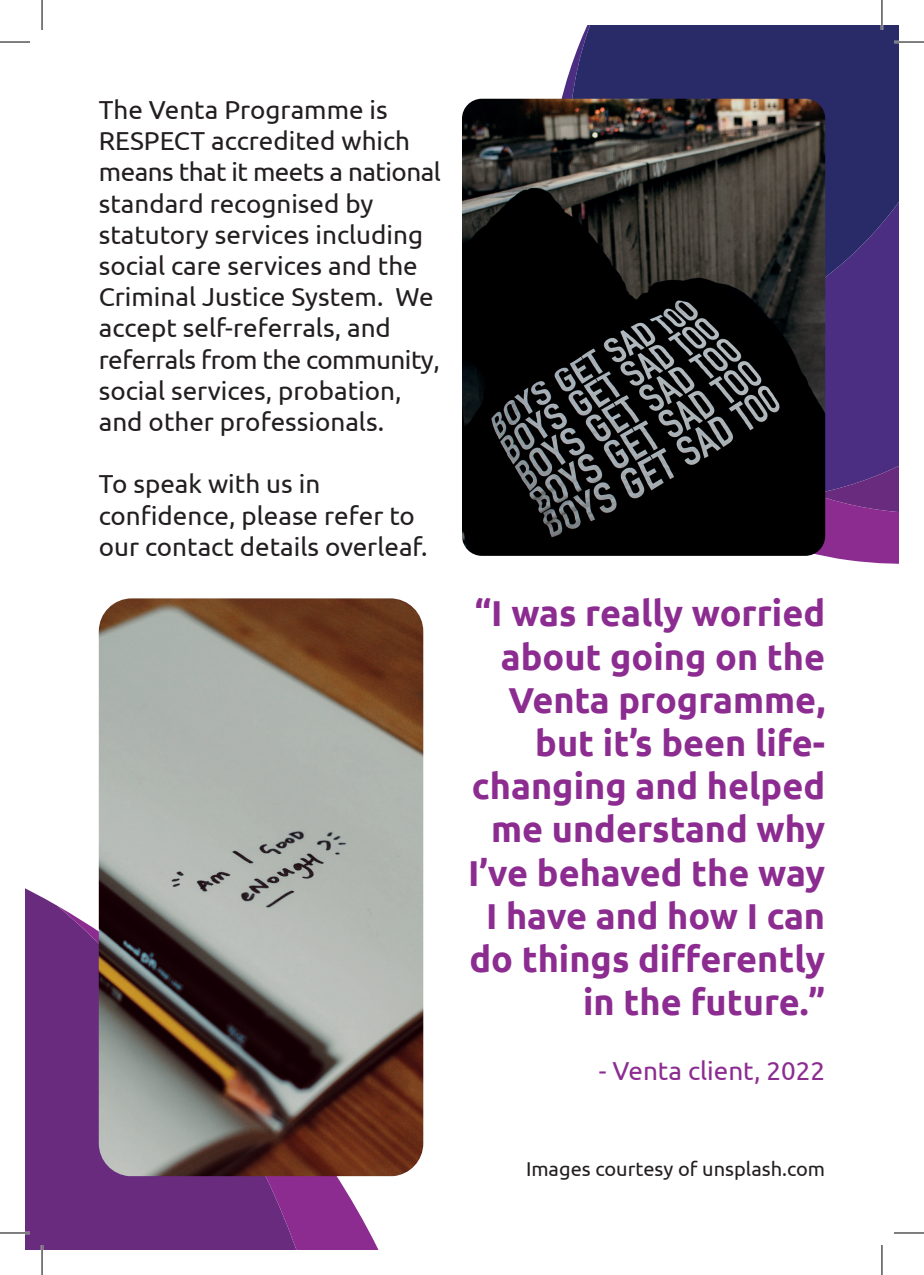
<style>
.page{position:relative;width:924px;height:1275px;background:#fff}
.page>*{position:absolute;margin:0;border:0;box-sizing:border-box;transform-origin:0 0}
.t1{font:700 36px/43.2px "Ubuntu";color:#8c2c91;text-align:right}
.t2{font:26px/31.2px "Ubuntu";color:#231f20}
.t3{font:26px "Ubuntu";color:#8c2c91}
.t4{font:20px "Ubuntu";color:#231f20}
</style>
<div class="page">
<svg style="left:548px;top:76px;width:350px;height:488px"></svg>
<svg style="left:568px;top:25px;width:330px;height:325px;background:#332f6f"></svg>
<img style="left:462px;top:99px;width:362px;height:457px">
<svg style="left:25px;top:797px;width:74px;height:453px;fill:#682b7d"></svg>
<svg style="left:57px;top:906px;width:367px;height:344px;background:#834992"></svg>
<img style="left:99px;top:598px;width:324px;height:578px">
<hr style="left:893px;top:41px;width:30px;height:2px;background:#fff">
<hr style="left:0;top:1231px;width:30px;height:3px;background:#fff">
<hr style="left:41px;top:1245px;width:2px;height:30px;background:#fff">
<hr style="left:880px;top:0;width:2px;height:30px;background:#fff">
<hr style="left:0;top:42px;width:30px;height:1px;background:#000">
<hr style="left:893px;top:42px;width:30px;height:1px;background:#000">
<hr style="left:0;top:1232px;width:30px;height:1px;background:#000">
<hr style="left:893px;top:1232px;width:30px;height:1px;background:#000">
<hr style="left:42px;top:0;width:1px;height:30px;background:#000">
<hr style="left:42px;top:1245px;width:1px;height:30px;background:#000">
<hr style="left:881px;top:0;width:1px;height:30px;background:#000">
<hr style="left:881px;top:1245px;width:1px;height:30px;background:#000">
<p class="t2" style="left:99px;top:93px;width:343px">The Venta Programme is<br>RESPECT accredited which means that it meets a national standard recognised by statutory services including social care services and the<br>Criminal Justice System. We accept self-referrals, and referrals from the community, social services, probation, and other professionals.</p>
<p class="t2" style="left:99px;top:468px;width:330px">To speak with us in confidence, please refer to our contact details overleaf.</p>
<p class="t1" style="left:468px;top:591px;width:358px">“I was really worried about going on the<br>Venta programme, but it’s been life&shy;changing and helped me understand why<br>I’ve behaved the way<br>I have and how I can do things differently in the future.”</p>
<p class="t3" style="left:598px;top:1055px;width:228px">- Venta client, 2022</p>
<p class="t4" style="left:525px;top:1157px;width:300px">Images courtesy of unsplash.com</p>
</div>
